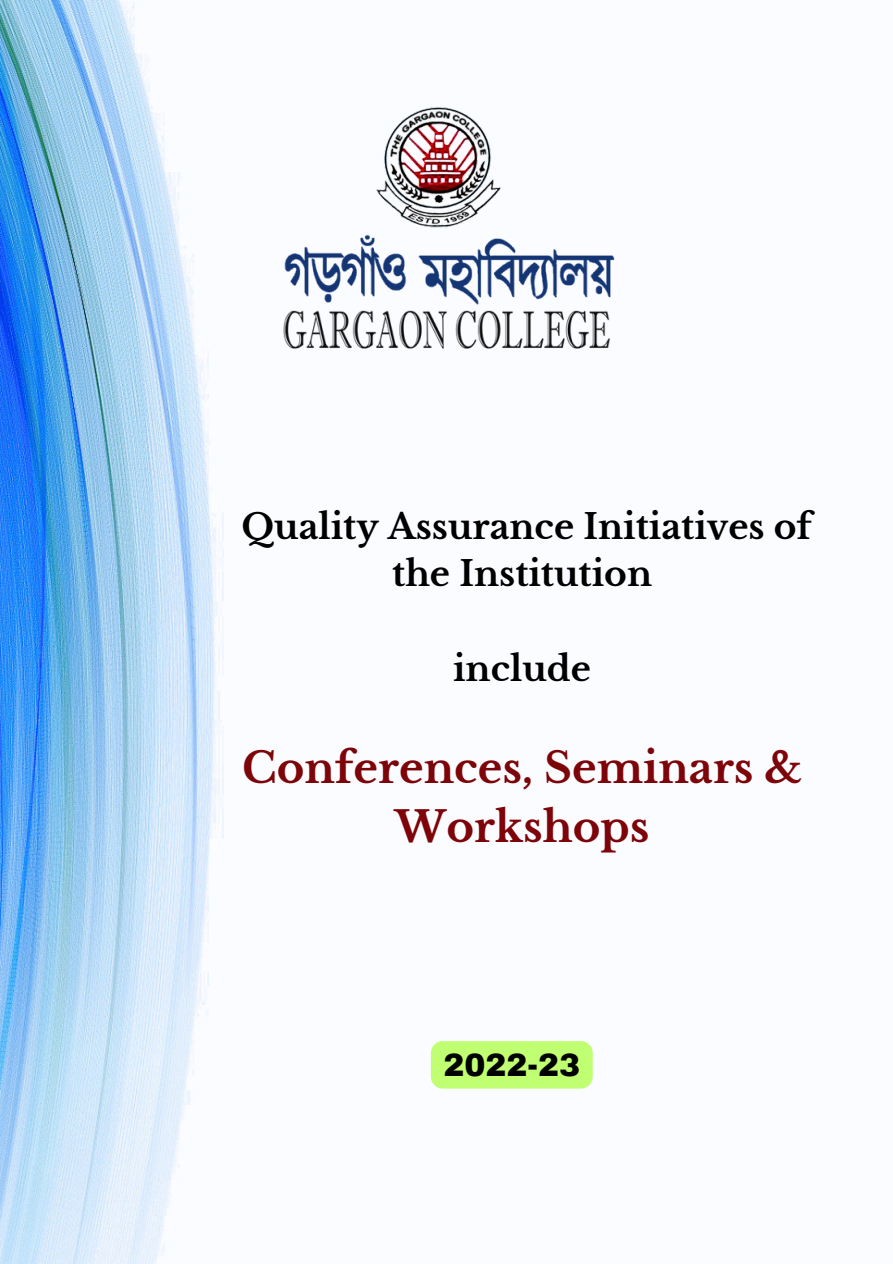
<style>
.page{position:relative;width:893px;height:1264px;background:#fff}
.page>*{position:absolute;margin:0;border:0;box-sizing:border-box;transform-origin:0 0}
.t1{font:700 42px/58.5px "Libre Baskerville";color:#7d0409;text-align:center}
.t2{font:700 34.5px/47.2px "Libre Baskerville";color:#000;text-align:center}
.t3{font:900 31.5px "Archivo";color:#000}
</style>
<div class="page">
<img style="left:0;top:0;width:615px;height:1263px">
<img style="left:371px;top:89px;width:151px;height:145px">
<img style="left:279px;top:234px;width:335px;height:123px">
<div style="left:431px;top:1041px;width:161px;height:47px;background:#c1ff72;border-radius:12px"></div>
<h2 class="t2" style="left:241px;top:503px;width:571px">Quality Assurance Initiatives of the Institution</h2>
<h1 class="t2" style="left:453px;top:645px;width:139px">include</h1>
<p class="t1" style="left:242px;top:739px;width:561px">Conferences, Seminars &amp;<br>Workshops</p>
<h2 class="t3" style="left:443px;top:1047px;width:138px">2022-23</h2>
</div>
